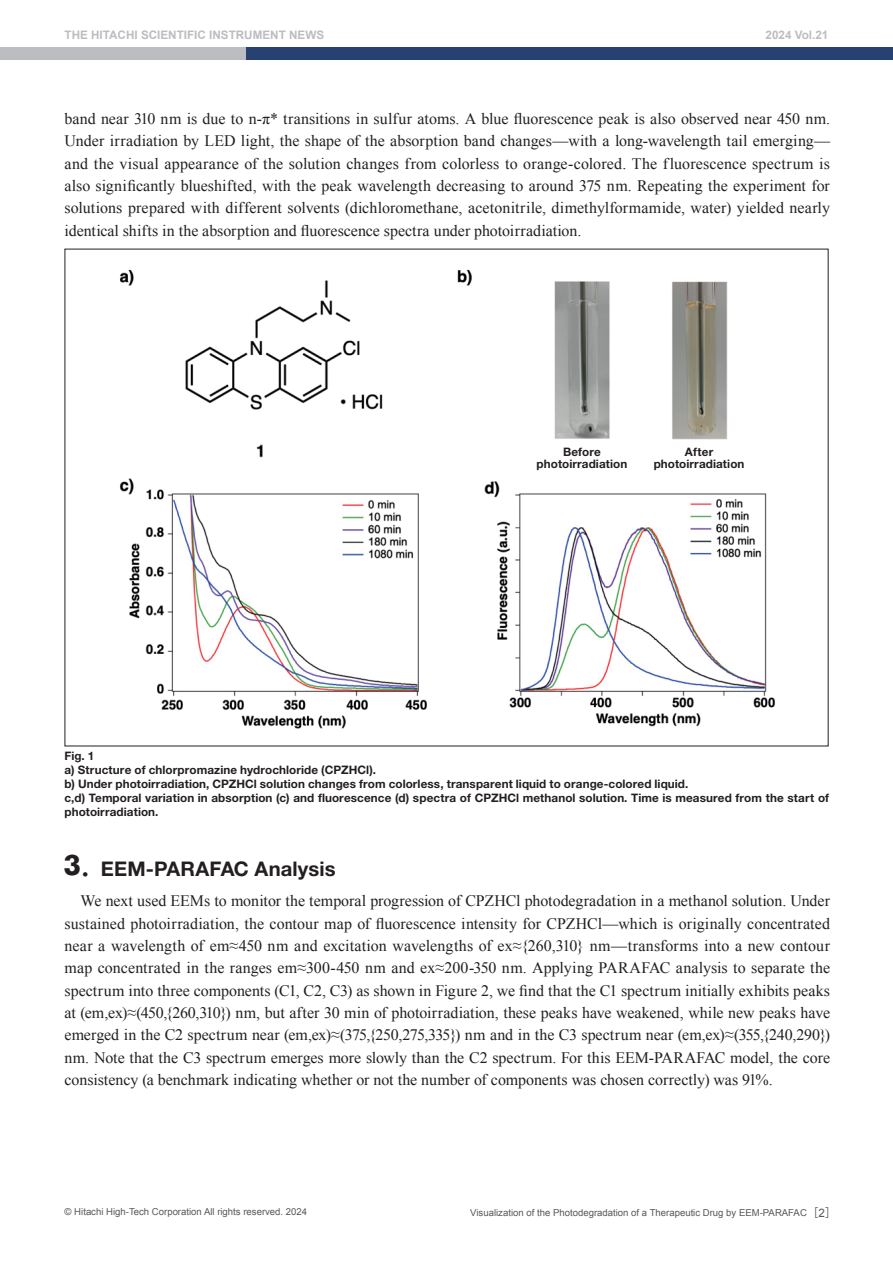
<style>
.page{position:relative;width:893px;height:1263px;background:#fff}
.page>*{position:absolute;margin:0;border:0;box-sizing:border-box;transform-origin:0 0}
.t1{font:700 20.25px "Helvetica Neue LT Std";letter-spacing:.005em;color:#231f20}
.t2{font:15.9px/22.4px "Times New Roman";letter-spacing:-.005em;color:#231f20;text-align:justify}
.t3{font:700 11.7px/13.8px "Helvetica Neue LT Std";letter-spacing:.005em;color:#231f20;text-align:center}
.t4{font:700 11.7px "Arial";color:#bcbdc0}
.t5{font:9.6px "Arial";color:#57585a}
.s1{font-family:"Futo Go B101 Pro"}
.s2{font-family:"Futura";font-size:31.95px}
.s3{font-family:"Futura";font-size:24.45px}
.s4{font-family:"Gothic BBB Pro";font-weight:500;font-size:11.7px}
.s5{font-size:11.7px}
</style>
<div class="page">
<div style="left:0;top:47px;width:251px;height:13px;background:#bcbdc0"></div>
<div style="left:246px;top:47px;width:647px;height:13px;background:#284173"></div>
<img style="left:120px;top:269px;width:655px;height:460px">
<p class="t4" style="left:65px;top:27px;width:285px">THE HITACHI SCIENTIFIC INSTRUMENT NEWS<span class="s1">　　</span></p>
<p class="t4" style="left:766px;top:27px;width:64px">2024 Vol.21</p>
<p class="t2" style="left:65px;top:107px;width:767px">band near 310 nm is due to n-π* transitions in sulfur atoms. A blue fluorescence peak is also observed near 450 nm.<br>Under irradiation by LED light, the shape of the absorption band changes—with a long-wavelength tail emerging— and the visual appearance of the solution changes from colorless to orange-colored. The fluorescence spectrum is also significantly blueshifted, with the peak wavelength decreasing to around 375 nm. Repeating the experiment for solutions prepared with different solvents (dichloromethane, acetonitrile, dimethylformamide, water) yielded nearly identical shifts in the absorption and fluorescence spectra under photoirradiation.</p>
<p class="t3" style="left:537px;top:445px;width:92px;line-height:12.8px">Before photoirradiation</p>
<p class="t3" style="left:654px;top:445px;width:92px;line-height:12.8px">After photoirradiation</p>
<p class="t3" style="left:64px;top:749px;width:766px;text-align:left">Fig. 1<br>a) Structure of chlorpromazine hydrochloride (CPZHCl).<br>b) Under photoirradiation, CPZHCl solution changes from colorless, transparent liquid to orange-colored liquid.<br>c,d) Temporal variation in absorption (c) and fluorescence (d) spectra of CPZHCl methanol solution. Time is measured from the start of photoirradiation.</p>
<p class="t1" style="left:63px;top:856px;width:274px"><span class="s2">3</span><span class="s3">.</span> EEM-PARAFAC Analysis</p>
<p class="t2" style="left:65px;top:889px;width:767px;text-indent:16px">We next used EEMs to monitor the temporal progression of CPZHCl photodegradation in a methanol solution. Under sustained photoirradiation, the contour map of fluorescence intensity for CPZHCl—which is originally concentrated near a wavelength of em≈450 nm and excitation wavelengths of ex≈{260,310} nm—transforms into a new contour map concentrated in the ranges em≈300-450 nm and ex≈200-350 nm. Applying PARAFAC analysis to separate the spectrum into three components (C1, C2, C3) as shown in Figure 2, we find that the C1 spectrum initially exhibits peaks at (em,ex)≈(450,{260,310}) nm, but after 30 min of photoirradiation, these peaks have weakened, while new peaks have emerged in the C2 spectrum near (em,ex)≈(375,{250,275,335}) nm and in the C3 spectrum near (em,ex)≈(355,{240,290}) nm. Note that the C3 spectrum emerges more slowly than the C2 spectrum. For this EEM-PARAFAC model, the core consistency (a benchmark indicating whether or not the number of components was chosen correctly) was 91%.</p>
<p class="t5" style="left:65px;top:1205px;width:244px">© Hitachi High-Tech Corporation All rights reserved. 2024</p>
<p class="t5" style="left:470px;top:1206px;width:368px">Visualization of the Photodegradation of a Therapeutic Drug by EEM-PARAFAC<span class="s4">［</span><span class="s5">2</span><span class="s4">］</span></p>
</div>
